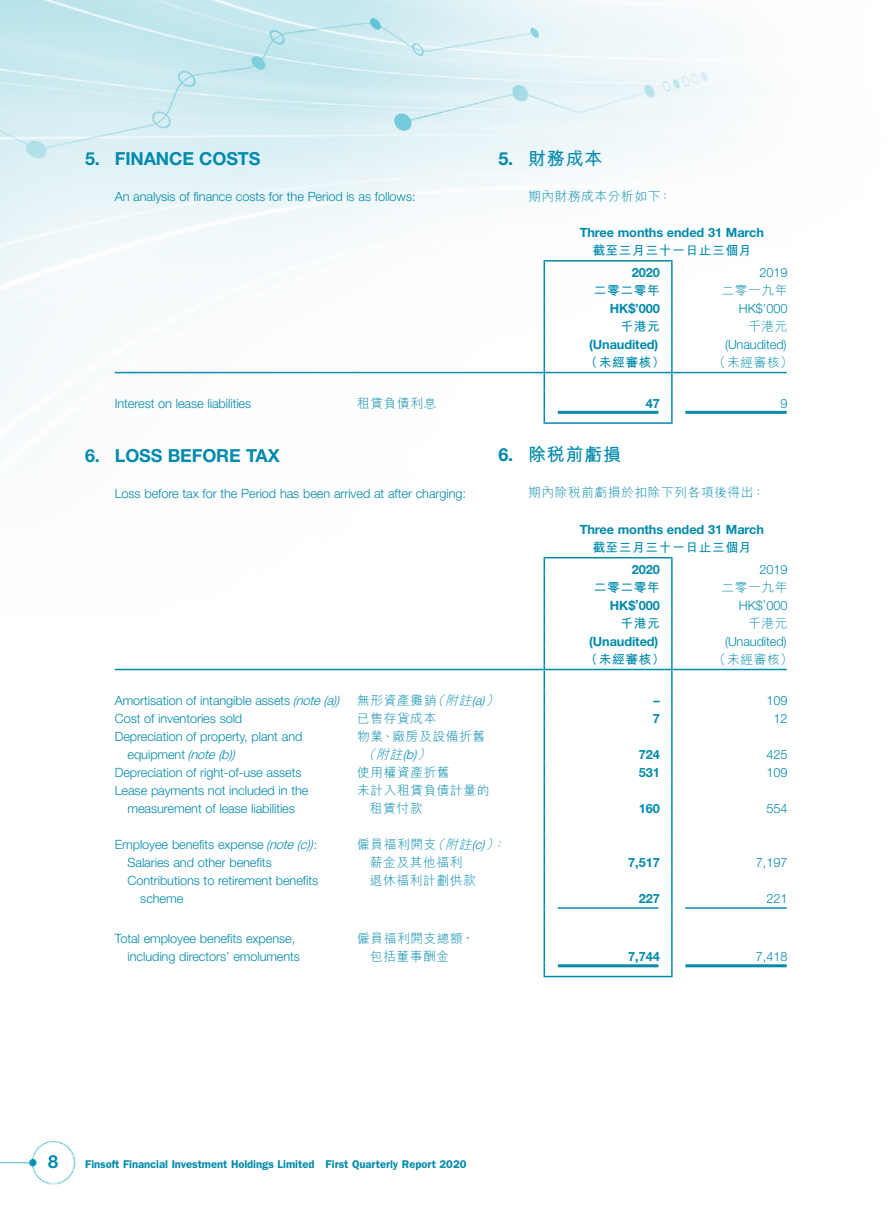
<style>
.page{position:relative;width:893px;height:1212px;background:#fff}
.page>*{position:absolute;margin:0;border:0;box-sizing:border-box;transform-origin:0 0}
.Heading_1{font:700 18px "Helvetica Neue LT Std";letter-spacing:-.005em;color:#008aac}
.C_Heading_1{font:700 18px "M Hei HK";letter-spacing:.045em;color:#008aac}
.Body_Text{font:300 12.75px/18px "Helvetica Neue LT Std";letter-spacing:-.005em;color:#008aac}
.Body_Text-2{font:300 12.75px/18px "M Hei HK";letter-spacing:.045em;color:#008aac}
.Body_Text-3{font:700 12.75px "Helvetica Neue LT Std";letter-spacing:-.005em;color:#008aac}
.Body_Text-4{font:700 12.75px "M Hei HK";letter-spacing:.045em;color:#008aac}
.C_Body_Text{font:300 12.75px "M Hei HK";letter-spacing:.045em;color:#008aac}
.t1{font:600 11.25px "ITC Franklin Gothic Std";letter-spacing:-.005em;color:#008aac}
.s1{font-family:"Helvetica Neue LT Std"}
.s2{font-style:italic}
.s3{font-family:"Helvetica Neue LT Std";font-style:italic}
</style>
<div class="page">
<img style="left:0;top:0;width:787px;height:1185px">
<hr style="left:544px;top:260px;width:129px;height:2px;background:#008aac">
<hr style="left:544px;top:422px;width:129px;height:2px;background:#008aac">
<svg style="left:544px;top:262px;width:1px;height:160px"></svg>
<svg style="left:671px;top:262px;width:2px;height:160px"></svg>
<hr style="left:115px;top:372px;width:242px;height:1px;background:#008aac">
<hr style="left:357px;top:372px;width:187px;height:1px;background:#008aac">
<hr style="left:545px;top:372px;width:126px;height:1px;background:#008aac">
<hr style="left:673px;top:372px;width:114px;height:1px;background:#008aac">
<hr style="left:558px;top:411px;width:100px;height:3px;background:#008aac">
<hr style="left:685px;top:411px;width:102px;height:3px;background:#008aac">
<hr style="left:544px;top:557px;width:129px;height:1px;background:#008aac">
<hr style="left:544px;top:976px;width:129px;height:1px;background:#008aac">
<svg style="left:544px;top:963px;width:1px;height:13px"></svg>
<svg style="left:671px;top:963px;width:2px;height:13px"></svg>
<svg style="left:544px;top:558px;width:1px;height:166px"></svg>
<svg style="left:671px;top:558px;width:2px;height:166px"></svg>
<hr style="left:544px;top:724px;width:1px;height:36px;background:#008aac">
<hr style="left:671px;top:724px;width:2px;height:36px;background:#008aac">
<svg style="left:544px;top:760px;width:1px;height:18px"></svg>
<svg style="left:671px;top:760px;width:2px;height:18px"></svg>
<hr style="left:544px;top:778px;width:1px;height:36px;background:#008aac">
<hr style="left:671px;top:778px;width:2px;height:36px;background:#008aac">
<svg style="left:544px;top:814px;width:1px;height:54px"></svg>
<svg style="left:671px;top:814px;width:2px;height:54px"></svg>
<hr style="left:544px;top:868px;width:1px;height:36px;background:#008aac">
<hr style="left:671px;top:868px;width:2px;height:36px;background:#008aac">
<svg style="left:544px;top:904px;width:1px;height:23px"></svg>
<svg style="left:671px;top:904px;width:2px;height:23px"></svg>
<hr style="left:544px;top:927px;width:1px;height:36px;background:#008aac">
<hr style="left:671px;top:927px;width:2px;height:36px;background:#008aac">
<hr style="left:115px;top:669px;width:242px;height:1px;background:#008aac">
<hr style="left:357px;top:669px;width:187px;height:1px;background:#008aac">
<hr style="left:545px;top:669px;width:126px;height:1px;background:#008aac">
<hr style="left:673px;top:669px;width:114px;height:1px;background:#008aac">
<hr style="left:558px;top:907px;width:100px;height:2px;background:#008aac">
<hr style="left:685px;top:907px;width:102px;height:2px;background:#008aac">
<hr style="left:558px;top:964px;width:100px;height:3px;background:#008aac">
<hr style="left:685px;top:964px;width:102px;height:3px;background:#008aac">
<p class="Heading_1" style="left:85px;top:147px;width:177px">5. FINANCE COSTS</p>
<p class="Body_Text" style="left:115px;top:187px;width:302px">An analysis of finance costs for the Period is as follows:</p>
<p class="C_Heading_1" style="left:498px;top:145px;width:106px"><span class="s1">5.</span> 財務成本</p>
<p class="C_Body_Text" style="left:528px;top:190px;width:145px">期內財務成本分析如下：</p>
<p class="Body_Text-3" style="left:580px;top:224px;width:186px">Three months ended 31 March</p>
<p class="Body_Text-4" style="left:592px;top:241px;width:161px">截至三月三十一日止三個月</p>
<p class="Body_Text-3" style="left:632px;top:265px;width:30px">2020</p>
<p class="Body_Text" style="left:759px;top:263px;width:30px">2019</p>
<p class="Body_Text-4" style="left:594px;top:281px;width:67px">二零二零年</p>
<p class="Body_Text-2" style="left:721px;top:281px;width:67px">二零一九年</p>
<p class="Body_Text-3" style="left:610px;top:301px;width:52px">HK$’000</p>
<p class="Body_Text" style="left:739px;top:299px;width:50px">HK$’000</p>
<p class="Body_Text-4" style="left:620px;top:317px;width:41px">千港元</p>
<p class="Body_Text-2" style="left:748px;top:317px;width:41px">千港元</p>
<p class="Body_Text-3" style="left:589px;top:337px;width:71px">(Unaudited)</p>
<p class="Body_Text" style="left:725px;top:335px;width:63px">(Unaudited)</p>
<p class="Body_Text-4" style="left:585px;top:353px;width:81px">（未經審核）</p>
<p class="Body_Text-2" style="left:713px;top:353px;width:81px">（未經審核）</p>
<p class="Body_Text" style="left:115px;top:394px;width:138px">Interest on lease liabilities</p>
<p class="Body_Text-2" style="left:357px;top:394px;width:81px">租賃負債利息</p>
<p class="Body_Text-3" style="left:646px;top:395px;width:16px">47</p>
<p class="Body_Text" style="left:780px;top:394px;width:9px">9</p>
<p class="Heading_1" style="left:85px;top:444px;width:196px">6. LOSS BEFORE TAX</p>
<p class="Body_Text" style="left:115px;top:484px;width:353px">Loss before tax for the Period has been arrived at after charging:</p>
<p class="Body_Text-3" style="left:580px;top:521px;width:186px">Three months ended 31 March</p>
<p class="Body_Text-4" style="left:592px;top:538px;width:161px">截至三月三十一日止三個月</p>
<p class="Body_Text-3" style="left:632px;top:562px;width:30px">2020</p>
<p class="Body_Text" style="left:759px;top:560px;width:30px">2019</p>
<p class="Body_Text-4" style="left:594px;top:578px;width:67px">二零二零年</p>
<p class="Body_Text-2" style="left:721px;top:578px;width:67px">二零一九年</p>
<p class="Body_Text-3" style="left:610px;top:598px;width:52px">HK$’000</p>
<p class="Body_Text" style="left:739px;top:596px;width:50px">HK$’000</p>
<p class="Body_Text-4" style="left:620px;top:614px;width:41px">千港元</p>
<p class="Body_Text-2" style="left:748px;top:614px;width:41px">千港元</p>
<p class="Body_Text-3" style="left:589px;top:634px;width:71px">(Unaudited)</p>
<p class="Body_Text" style="left:725px;top:632px;width:63px">(Unaudited)</p>
<p class="Body_Text-4" style="left:585px;top:650px;width:81px">（未經審核）</p>
<p class="Body_Text-2" style="left:713px;top:650px;width:81px">（未經審核）</p>
<p class="Body_Text" style="left:115px;top:691px;width:226px">Amortisation of intangible assets <span class="s2">(note(a))</span></p>
<p class="Body_Text-2" style="left:357px;top:691px;width:146px">無形資產攤銷<span class="s2">（附註</span><span class="s3">(a)</span><span class="s2">）</span></p>
<p class="Body_Text-3" style="left:653px;top:692px;width:8px">–</p>
<p class="Body_Text" style="left:766px;top:691px;width:23px">109</p>
<p class="Body_Text" style="left:115px;top:709px;width:129px">Cost of inventories sold</p>
<p class="Body_Text-2" style="left:357px;top:709px;width:81px">已售存貨成本</p>
<p class="Body_Text-3" style="left:653px;top:710px;width:9px">7</p>
<p class="Body_Text" style="left:773px;top:709px;width:16px">12</p>
<p class="Body_Text" style="left:128px;top:727px;width:176px;text-indent:-13px">Depreciation of property, plant and equipment <span class="s2">(note(b))</span></p>
<p class="Body_Text-2" style="left:362px;top:727px;width:124px;text-indent:-5px">物業、廠房及設備折舊<span class="s2">（附註</span><span class="s3">(b)</span> <span class="s2">）</span></p>
<p class="C_Heading_1" style="left:498px;top:441px;width:124px"><span class="s1">6.</span> 除稅前虧損</p>
<p class="C_Body_Text" style="left:528px;top:486px;width:238px">期內除稅前虧損於扣除下列各項後得出：</p>
<p class="Body_Text-3" style="left:639px;top:746px;width:23px">724</p>
<p class="Body_Text" style="left:766px;top:745px;width:23px">425</p>
<p class="Body_Text" style="left:115px;top:763px;width:188px">Depreciation of right-of-use assets</p>
<p class="Body_Text-2" style="left:357px;top:763px;width:94px">使用權資產折舊</p>
<p class="Body_Text-3" style="left:639px;top:764px;width:23px">531</p>
<p class="Body_Text" style="left:766px;top:763px;width:23px">109</p>
<p class="Body_Text" style="left:115px;top:781px;width:195px;text-align:center">Lease payments not included in the measurement of lease liabilities</p>
<p class="Body_Text-2" style="left:370px;top:781px;width:121px;text-indent:-13px">未計入租賃負債計量的租賃付款</p>
<p class="Body_Text-3" style="left:639px;top:800px;width:23px">160</p>
<p class="Body_Text" style="left:766px;top:799px;width:23px">554</p>
<p class="Body_Text" style="left:115px;top:835px;width:204px">Employee benefits expense <span class="s2">(note(c))</span>:</p>
<p class="Body_Text-2" style="left:357px;top:835px;width:153px">僱員福利開支<span class="s2">（附註</span><span class="s3">(c)</span><span class="s2">）：</span></p>
<p class="Body_Text" style="left:128px;top:853px;width:146px">Salaries and other benefits</p>
<p class="Body_Text-2" style="left:370px;top:853px;width:94px">薪金及其他福利</p>
<p class="Body_Text-3" style="left:628px;top:854px;width:33px">7,517</p>
<p class="Body_Text" style="left:756px;top:853px;width:33px">7,197</p>
<p class="Body_Text" style="left:140px;top:871px;width:179px;text-indent:-13px">Contributions to retirement benefits scheme</p>
<p class="Body_Text-2" style="left:370px;top:871px;width:107px">退休福利計劃供款</p>
<p class="Body_Text-3" style="left:639px;top:890px;width:23px">227</p>
<p class="Body_Text" style="left:766px;top:889px;width:23px">221</p>
<p class="Body_Text" style="left:128px;top:929px;width:174px;text-indent:-13px">Total employee benefits expense, including directors’ emoluments</p>
<p class="Body_Text-2" style="left:370px;top:929px;width:106px;text-indent:-13px">僱員福利開支總額，包括董事酬金</p>
<h1 class="Heading_1" style="left:48px;top:1150px;width:12px">8</h1>
<p class="t1" style="left:85px;top:1158px;width:383px">Finsoft Financial Investment Holdings Limited First Quarterly Report 2020</p>
<p class="Body_Text-3" style="left:628px;top:949px;width:33px">7,744</p>
<p class="Body_Text" style="left:756px;top:947px;width:33px">7,418</p>
</div>
